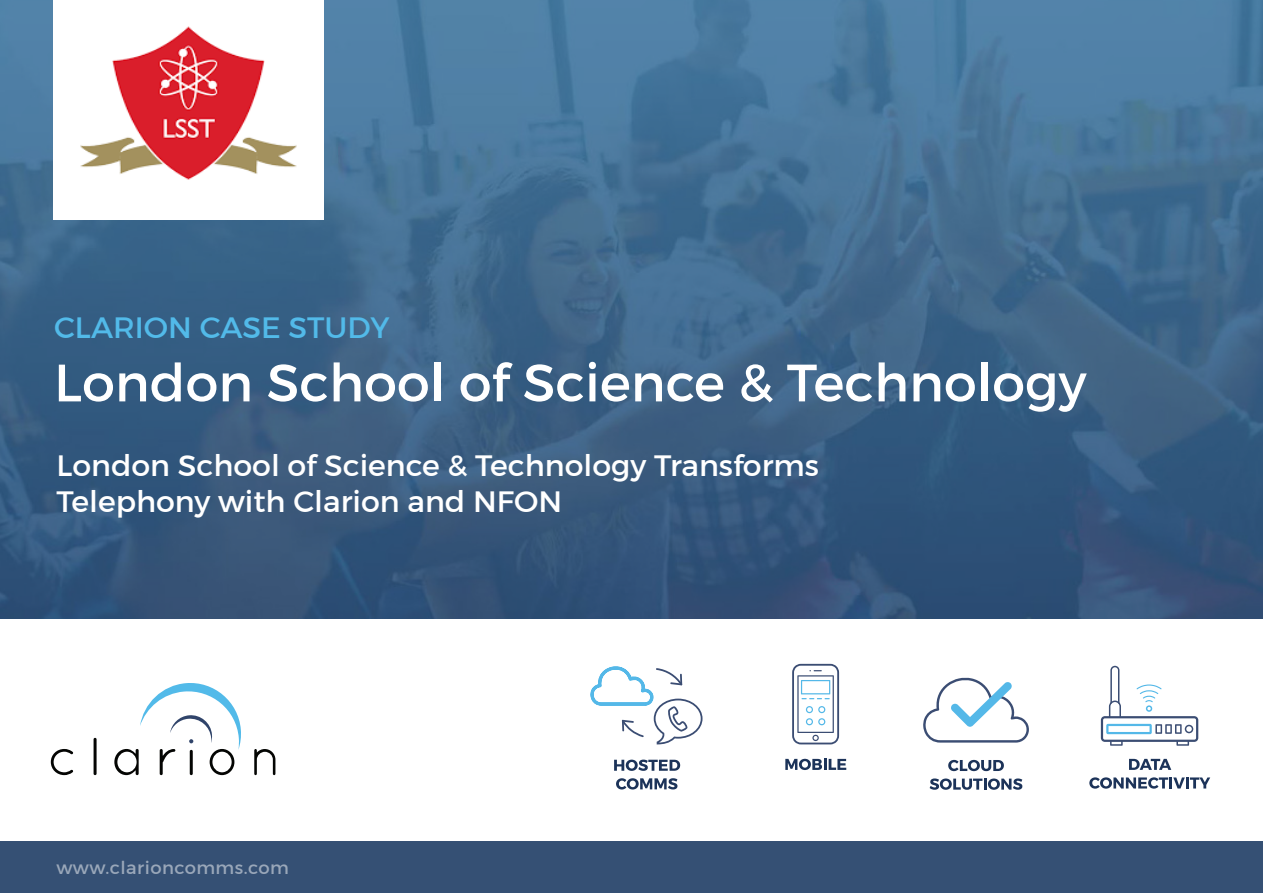
<style>
.page{position:relative;width:1263px;height:893px;background:#fff}
.page>*{position:absolute;margin:0;border:0;box-sizing:border-box;transform-origin:0 0}
.t1{font:52.5px "Montserrat";color:#fff}
.t2{font:30px/36px "Montserrat";color:#fff}
.t3{font:30px "Montserrat";color:#52bae9}
.t4{font:18px "Montserrat";letter-spacing:.025em;color:#fff}
</style>
<div class="page">
<div style="left:0;top:842px;width:1263px;height:51px;background:#355074"></div>
<img style="left:0;top:0;width:1263px;height:619px">
<img style="left:53px;top:0;width:271px;height:220px">
<svg style="left:51px;top:749px;width:22px;height:26px"></svg>
<hr style="left:94px;top:738px;width:3px;height:37px;background:#040503">
<svg style="left:254px;top:749px;width:21px;height:26px"></svg>
<svg style="left:114px;top:683px;width:127px;height:92px"></svg>
<svg style="left:614px;top:760px;width:66px;height:11px"></svg>
<svg style="left:616px;top:778px;width:61px;height:11px"></svg>
<svg style="left:590px;top:666px;width:112px;height:78px"></svg>
<svg style="left:785px;top:759px;width:61px;height:11px"></svg>
<svg style="left:792px;top:664px;width:47px;height:80px"></svg>
<svg style="left:923px;top:677px;width:106px;height:66px"></svg>
<svg style="left:948px;top:760px;width:56px;height:11px"></svg>
<svg style="left:929px;top:778px;width:93px;height:12px"></svg>
<svg style="left:1129px;top:759px;width:42px;height:11px"></svg>
<svg style="left:1089px;top:777px;width:121px;height:12px"></svg>
<svg style="left:1101px;top:666px;width:97px;height:80px"></svg>
<p class="t3" style="left:54px;top:309px;width:337px">CLARION CASE STUDY</p>
<p class="t1" style="left:54px;top:350px;width:1034px">London School of Science &amp; Technology</p>
<p class="t2" style="left:56px;top:447px;width:764px">London School of Science &amp; Technology Transforms<br>Telephony with Clarion and NFON</p>
<p class="t4" style="left:56px;top:857px;width:234px">www.clarioncomms.com</p>
</div>
